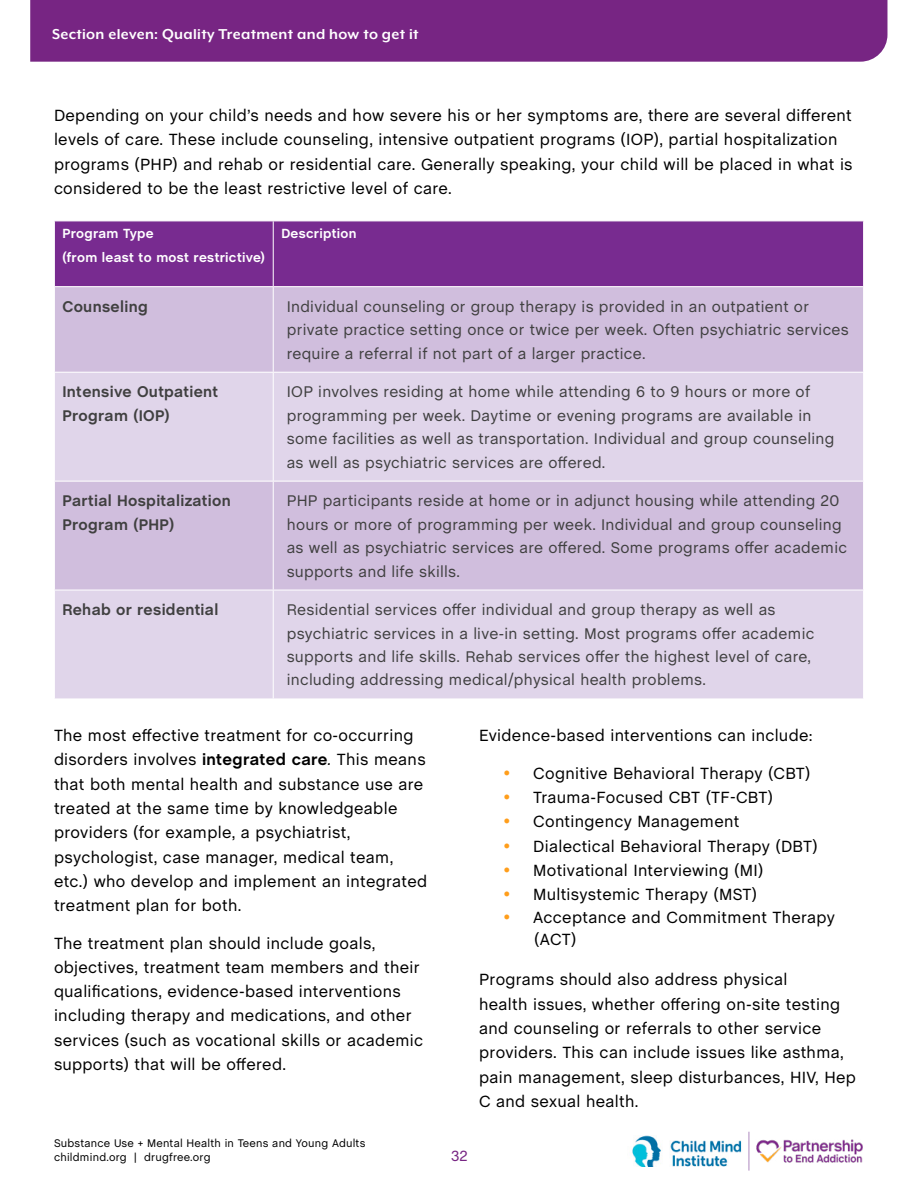
<style>
.page{position:relative;width:918px;height:1188px;background:#fff}
.page>*{position:absolute;margin:0;border:0;box-sizing:border-box;transform-origin:0 0}
.t1{font:16.5px/24.3px "Chalet";letter-spacing:.02em;color:#000}
.t2{font:700 16.5px "Mr Eaves XL Mod OT";letter-spacing:.02em;color:#fff}
.t3{font:15.75px/23.4px "Chalet";letter-spacing:.02em;color:#404040}
.t4{font:700 15.75px/23.4px "Chalet";letter-spacing:.02em;color:#404040}
.t5{font:15px "Chalet";color:#772583}
.t6{font:700 13.5px/24.3px "Chalet";letter-spacing:.02em;color:#fff}
.t7{font:11.25px/13.5px "Chalet";letter-spacing:.02em;color:#000}
.s1{font-weight:700}
.s2{font-style:italic}
</style>
<div class="page">
<img style="left:632px;top:1136px;width:110px;height:31px">
<hr style="left:749px;top:1132px;width:1px;height:39px;background:#ad89be">
<img style="left:756px;top:1140px;width:107px;height:23px">
<div style="left:55px;top:222px;width:808px;height:64px;background:#782b90"></div>
<div style="left:55px;top:287px;width:808px;height:85px;background:#d0bedd"></div>
<svg style="left:55px;top:373px;width:808px;height:326px;background:#dacde5"></svg>
<hr style="left:273px;top:221px;width:1px;height:65px;background:#fff">
<hr style="left:273px;top:287px;width:1px;height:85px;background:#fff">
<hr style="left:273px;top:373px;width:1px;height:108px;background:#fff">
<hr style="left:273px;top:481px;width:1px;height:109px;background:#fff">
<hr style="left:273px;top:590px;width:1px;height:109px;background:#fff">
<hr style="left:54px;top:481px;width:219px;height:1px;background:#fff">
<hr style="left:273px;top:481px;width:591px;height:1px;background:#fff">
<hr style="left:54px;top:590px;width:219px;height:1px;background:#fff">
<hr style="left:273px;top:590px;width:591px;height:1px;background:#fff">
<div style="left:30px;top:0;width:857px;height:62px;background:#772583"></div>
<p class="t2" style="left:52px;top:26px;width:368px">Section eleven: Quality Treatment and how to get it</p>
<p class="t1" style="left:54px;top:104px;width:800px">Depending on your child’s needs and how severe his or her symptoms are, there are several different levels of care. These include counseling, intensive outpatient programs (IOP), partial hospitalization programs (PHP) and rehab or residential care. Generally speaking, your child will be placed in what is considered to be the least restrictive level of care.</p>
<p class="t6" style="left:62px;top:222px;width:204px">Program Type<br>(from least to most restrictive)</p>
<p class="t6" style="left:281px;top:222px;width:77px">Description</p>
<p class="t4" style="left:62px;top:296px;width:87px">Counseling</p>
<p class="t3" style="left:287px;top:295px;width:564px">Individual counseling or group therapy is provided in an outpatient or private practice setting once or twice per week. Often psychiatric services require a referral if not part of a larger practice.</p>
<p class="t4" style="left:62px;top:381px;width:157px">Intensive Outpatient<br>Program (IOP)</p>
<p class="t3" style="left:287px;top:381px;width:549px">IOP involves residing at home while attending 6 to 9 hours or more of programming per week. Daytime or evening programs are available in some facilities as well as transportation. Individual and group counseling as well as psychiatric services are offered.</p>
<p class="t4" style="left:62px;top:490px;width:170px">Partial Hospitalization<br>Program (PHP)</p>
<p class="t3" style="left:287px;top:489px;width:562px">PHP participants reside at home or in adjunct housing while attending 20 hours or more of programming per week. Individual and group counseling as well as psychiatric services are offered. Some programs offer academic supports and life skills.</p>
<p class="t4" style="left:62px;top:599px;width:157px">Rehab or residential</p>
<p class="t3" style="left:287px;top:598px;width:529px">Residential services offer individual and group therapy as well as psychiatric services in a live-in setting. Most programs offer academic supports and life skills. Rehab services offer the highest level of care, including addressing medical/physical health problems.</p>
<p class="t1" style="left:54px;top:724px;width:375px">The most effective treatment for co-occurring disorders involves <span class="s1">integrated care</span><span class="s2">.</span> This means that both mental health and substance use are treated at the same time by knowledgeable providers (for example, a psychiatrist, psychologist, case manager, medical team, etc.) who develop and implement an integrated treatment plan for both.</p>
<p class="t1" style="left:54px;top:931px;width:371px">The treatment plan should include goals, objectives, treatment team members and their qualifications, evidence-based interventions including therapy and medications, and other services (such as vocational skills or academic supports) that will be offered.</p>
<p class="t1" style="left:479px;top:724px;width:335px">Evidence-based interventions can include:</p>
<p class="t1" style="left:533px;top:761px;width:286px">Cognitive Behavioral Therapy (CBT)<br>Trauma-Focused CBT (TF-CBT)<br>Contingency Management<br>Dialectical Behavioral Therapy (DBT)<br>Motivational Interviewing (MI)<br>Multisystemic Therapy (MST)</p>
<p class="t1" style="left:533px;top:906px;width:303px;line-height:22.5px">Acceptance and Commitment Therapy (ACT)</p>
<p class="t1" style="left:479px;top:968px;width:378px">Programs should also address physical<br>health issues, whether offering on-site testing and counseling or referrals to other service providers. This can include issues like asthma, pain management, sleep disturbances, HIV, Hep C and sexual health.</p>
<p class="t7" style="left:54px;top:1137px;width:313px">Substance Use + Mental Health in Teens and Young Adults childmind.org | drugfree.org</p>
<p class="t5" style="left:451px;top:1147px;width:18px">32</p>
</div>
